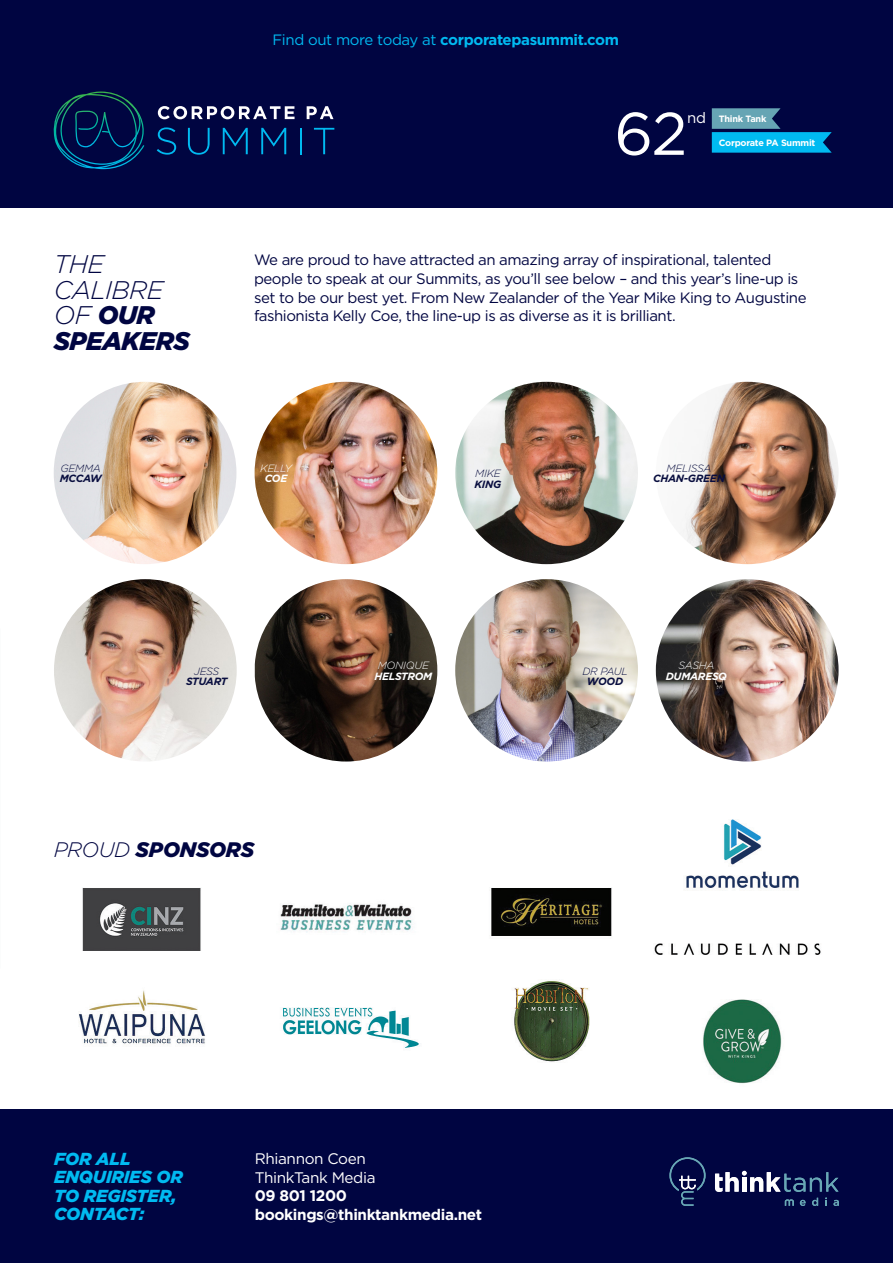
<style>
.page{position:relative;width:893px;height:1263px;background:#fff}
.page>*{position:absolute;margin:0;border:0;box-sizing:border-box;transform-origin:0 0}
.t1{font:60px "Gotham";color:#fff}
.t2{font:italic 300 25.5px/25.5px "Gotham";letter-spacing:-.025em;color:#000541}
.t3{font:italic 900 21px "Gotham";letter-spacing:-.01em;color:#000541}
.t4{font:italic 900 17.4px/18.3px "Gotham";letter-spacing:-.01em;color:#00baf1}
.t5{font:700 15.3px "Gotham";letter-spacing:-.025em;color:#fff}
.t6{font:15.3px "Gotham";letter-spacing:-.025em;color:#fff}
.t7{font:15px/18.8px "Gotham";letter-spacing:-.03em;color:#000541}
.t8{font:700 15px "Gotham";letter-spacing:-.025em;color:#00baf1}
.t9{font:15px "Gotham";color:#fff}
.t10{font:italic 700 10.5px/10.5px "Gotham";letter-spacing:-.025em;color:#090e3f;text-align:center}
.t11{font:italic 300 10.5px/10.5px "Gotham";letter-spacing:-.025em;color:#090e3f}
.t12{font:italic 700 10.5px/10.5px "Gotham";letter-spacing:-.025em;color:#fff;text-align:center}
.t13{font:italic 300 10.5px/10.5px "Gotham";letter-spacing:-.025em;color:#fff;text-align:center}
.t14{font:700 9.15px "Gotham";letter-spacing:-.025em;color:#fff}
.s1{font-weight:400}
.s2{font-weight:900}
.s3{font-weight:700}
.s4{font-weight:300}
</style>
<div class="page">
<div style="left:0;top:1109px;width:893px;height:154px;background:#000541"></div>
<div style="left:0;top:0;width:893px;height:207px;background:#000541"></div>
<img style="left:54px;top:579px;width:183px;height:183px;border-radius:91px">
<img style="left:255px;top:579px;width:182px;height:183px;border-radius:90px">
<img style="left:656px;top:579px;width:183px;height:183px;border-radius:91px">
<img style="left:54px;top:382px;width:182px;height:182px;border-radius:91px">
<img style="left:455px;top:579px;width:183px;height:183px;border-radius:91px">
<img style="left:656px;top:382px;width:183px;height:182px;border-radius:91px">
<img style="left:455px;top:382px;width:183px;height:182px;border-radius:91px">
<img style="left:255px;top:382px;width:182px;height:182px;border-radius:91px">
<svg style="left:669px;top:1157px;width:170px;height:49px"></svg>
<svg style="left:158px;top:106px;width:137px;height:13px"></svg>
<svg style="left:307px;top:106px;width:26px;height:13px"></svg>
<svg style="left:157px;top:127px;width:19px;height:28px"></svg>
<svg style="left:188px;top:128px;width:22px;height:27px"></svg>
<svg style="left:223px;top:128px;width:25px;height:26px"></svg>
<svg style="left:261px;top:128px;width:25px;height:26px"></svg>
<hr style="left:300px;top:128px;width:2px;height:26px;background:#00baf1">
<svg style="left:314px;top:128px;width:20px;height:26px"></svg>
<svg style="left:53px;top:92px;width:92px;height:77px"></svg>
<svg style="left:712px;top:108px;width:120px;height:45px"></svg>
<img style="left:78px;top:819px;width:743px;height:265px">
<p class="t8" style="left:272px;top:30px;width:348px"><span class="s1">Find out more today at</span> corporatepasummit.com</p>
<p class="t9" style="left:687px;top:108px;width:20px">nd</p>
<p class="t1" style="left:614px;top:95px;width:75px">62</p>
<p class="t14" style="left:719px;top:113px;width:49px">Think Tank</p>
<p class="t14" style="left:719px;top:136px;width:98px">Corporate PA Summit</p>
<p class="t2" style="left:54px;top:251px;width:138px">THE<br>CALIBRE<br>OF <span class="s2">OUR<br>SPEAKERS</span></p>
<p class="t7" style="left:254px;top:250px;width:554px">We are proud to have attracted an amazing array of inspirational, talented people to speak at our Summits, as you’ll see below – and this year’s line-up is set to be our best yet. From New Zealander of the Year Mike King to Augustine fashionista Kelly Coe, the line-up is as diverse as it is brilliant.</p>
<p class="t11" style="left:60px;top:463px;width:43px">GEMMA<br><span class="s3">MCCAW</span></p>
<p class="t11" style="left:475px;top:468px;width:27px">MIKE</p>
<p class="t10" style="left:475px;top:479px;width:28px">KING</p>
<p class="t13" style="left:260px;top:463px;width:33px">KELLY<br><span class="s3">COE</span></p>
<p class="t10" style="left:653px;top:463px;width:73px"><span class="s4">MELISSA<br></span>CHAN-GREEN</p>
<p class="t11" style="left:194px;top:665px;width:27px">JESS</p>
<p class="t10" style="left:186px;top:676px;width:43px">STUART</p>
<p class="t3" style="left:54px;top:835px;width:202px"><span class="s4">PROUD</span> SPONSORS</p>
<p class="t12" style="left:374px;top:660px;width:59px"><span class="s4">MONIQUE<br></span>HELSTROM</p>
<p class="t11" style="left:582px;top:665px;width:47px">DR PAUL</p>
<p class="t10" style="left:587px;top:676px;width:38px">WOOD</p>
<p class="t13" style="left:678px;top:660px;width:38px">SASHA</p>
<p class="t12" style="left:666px;top:671px;width:63px">DUMARESQ</p>
<p class="t4" style="left:54px;top:1149px;width:130px">FOR ALL<br>ENQUIRIES OR</p>
<p class="t4" style="left:54px;top:1186px;width:124px">TO REGISTER,<br>CONTACT:</p>
<p class="t6" style="left:255px;top:1149px;width:113px">Rhiannon Coen</p>
<p class="t6" style="left:255px;top:1167px;width:122px">ThinkTank Media</p>
<p class="t5" style="left:255px;top:1186px;width:94px">09 801 1200</p>
<p class="t5" style="left:255px;top:1204px;width:229px">bookings@thinktankmedia.net</p>
</div>
